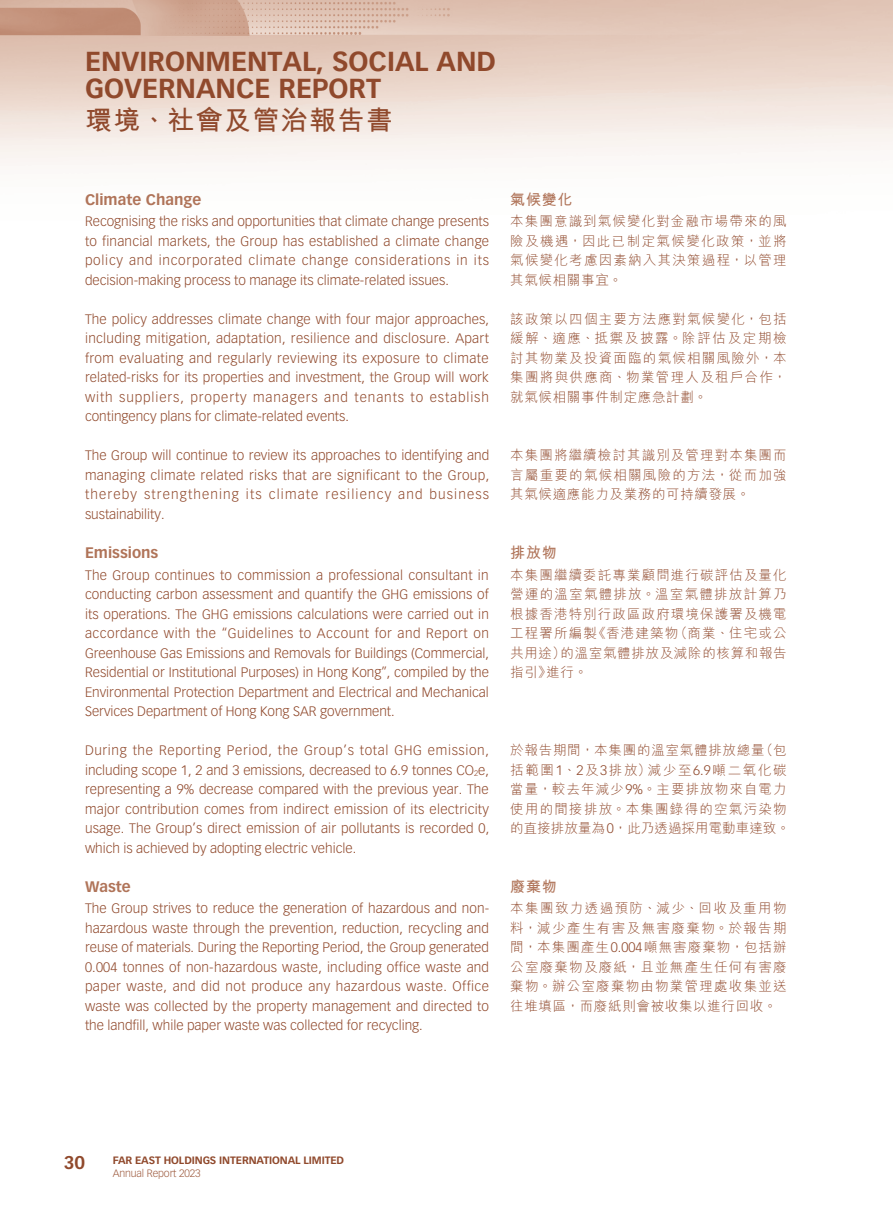
<style>
.page{position:relative;width:893px;height:1212px;background:#fff}
.page>*{position:absolute;margin:0;border:0;box-sizing:border-box;transform-origin:0 0}
.t1{font:700 27px/27px "Vectora LT Std";color:#90492c}
.t2{font:700 27px "M Hei HK";letter-spacing:.05em;color:#90492c}
.t3{font:700 18px "Vectora LT Std";color:#90492c}
._02_H2{font:700 15px "Vectora LT Std";color:#b07459}
._02_H2-2{font:700 15px "M Hei HK";letter-spacing:.05em;color:#b07459}
._00_txt{font:300 13.5px/19.5px "Vectora LT Std";color:#90492c;text-align:justify}
._00_txt-2{font:300 13.5px/19.5px "M Hei HK";letter-spacing:.085em;color:#90492c;text-align:justify}
.t4{font:700 10.5px "Vectora LT Std";letter-spacing:-.01em;color:#90492c}
.t5{font:300 10.5px "Vectora LT Std";letter-spacing:-.01em;color:#9e5c40}
.s1{font-family:"Vectora LT Std"}
</style>
<div class="page">
<img style="left:0;top:0;width:893px;height:166px">
<h1 class="t1" style="left:85px;top:48px;width:412px">ENVIRONMENTAL, SOCIAL AND<br>GOVERNANCE REPORT</h1>
<h1 class="t2" style="left:85px;top:100px;width:309px">環境、社會及管治報告書</h1>
<p class="_02_H2" style="left:85px;top:190px;width:118px">Climate Change</p>
<p class="_00_txt" style="left:85px;top:212px;width:406px">Recognising the risks and opportunities that climate change presents to financial markets, the Group has established a climate change policy and incorporated climate change considerations in its decision-making process to manage its climate-related issues.</p>
<p class="_00_txt" style="left:85px;top:309px;width:406px">The policy addresses climate change with four major approaches, including mitigation, adaptation, resilience and disclosure. Apart from evaluating and regularly reviewing its exposure to climate related-risks for its properties and investment, the Group will work with suppliers, property managers and tenants to establish contingency plans for climate-related events.</p>
<p class="_00_txt" style="left:85px;top:446px;width:406px">The Group will continue to review its approaches to identifying and managing climate related risks that are significant to the Group, thereby strengthening its climate resiliency and business sustainability.</p>
<p class="_02_H2" style="left:85px;top:543px;width:75px">Emissions</p>
<p class="_00_txt" style="left:85px;top:565px;width:405px">The Group continues to commission a professional consultant in conducting carbon assessment and quantify the GHG emissions of its operations. The GHG emissions calculations were carried out in accordance with the “Guidelines to Account for and Report on Greenhouse Gas Emissions and Removals for Buildings (Commercial, Residential or Institutional Purposes) in Hong Kong”, compiled by the Environmental Protection Department and Electrical and Mechanical Services Department of Hong Kong SAR government.</p>
<p class="_00_txt" style="left:85px;top:741px;width:406px">During the Reporting Period, the Group’s total GHG emission, including scope 1, 2 and 3 emissions, decreased to 6.9 tonnes CO<sub>2</sub>e, representing a 9% decrease compared with the previous year. The major contribution comes from indirect emission of its electricity usage. The Group’s direct emission of air pollutants is recorded 0, which is achieved by adopting electric vehicle.</p>
<p class="_02_H2" style="left:85px;top:877px;width:47px">Waste</p>
<p class="_00_txt" style="left:85px;top:899px;width:406px">The Group strives to reduce the generation of hazardous and non&shy;hazardous waste through the prevention, reduction, recycling and reuse of materials. During the Reporting Period, the Group generated 0.004 tonnes of non-hazardous waste, including office waste and paper waste, and did not produce any hazardous waste. Office waste was collected by the property management and directed to the landfill, while paper waste was collected for recycling.</p>
<p class="_02_H2-2" style="left:510px;top:188px;width:64px">氣候變化</p>
<p class="_00_txt-2" style="left:510px;top:211px;width:278px">本集團意識到氣候變化對金融市場帶來的風險及機遇，因此已制定氣候變化政策，並將氣候變化考慮因素納入其決策過程，以管理其氣候相關事宜。</p>
<p class="_00_txt-2" style="left:510px;top:309px;width:278px">該政策以四個主要方法應對氣候變化，包括緩解、適應、抵禦及披露。除評估及定期檢討其物業及投資面臨的氣候相關風險外，本集團將與供應商、物業管理人及租戶合作，就氣候相關事件制定應急計劃。</p>
<p class="_00_txt-2" style="left:510px;top:445px;width:278px">本集團將繼續檢討其識別及管理對本集團而言屬重要的氣候相關風險的方法，從而加強其氣候適應能力及業務的可持續發展。</p>
<p class="_02_H2-2" style="left:510px;top:541px;width:48px">排放物</p>
<p class="_00_txt-2" style="left:510px;top:565px;width:278px">本集團繼續委託專業顧問進行碳評估及量化營運的溫室氣體排放。溫室氣體排放計算乃根據香港特別行政區政府環境保護署及機電工程署所編製《香港建築物（商業、住宅或公共用途）的溫室氣體排放及減除的核算和報告指引》進行。</p>
<p class="_00_txt-2" style="left:510px;top:740px;width:281px;text-align:left">於報告期間，本集團的溫室氣體排放總量（包括範圍<span class="s1">1</span>、<span class="s1">2</span>及<span class="s1">3</span>排放）減少至<span class="s1">6.9</span>噸二氧化碳當量，較去年減少<span class="s1">9%</span>。主要排放物來自電力使用的間接排放。本集團錄得的空氣污染物的直接排放量為<span class="s1">0</span>，此乃透過採用電動車達致。</p>
<p class="_02_H2-2" style="left:510px;top:875px;width:48px">廢棄物</p>
<p class="_00_txt-2" style="left:510px;top:898px;width:278px">本集團致力透過預防、減少、回收及重用物料，減少產生有害及無害廢棄物。於報告期間，本集團產生<span class="s1">0.004</span>噸無害廢棄物，包括辦公室廢棄物及廢紙，且並無產生任何有害廢棄物。辦公室廢棄物由物業管理處收集並送往堆填區，而廢紙則會被收集以進行回收。</p>
<h2 class="t3" style="left:64px;top:1152px;width:23px">30</h2>
<p class="t4" style="left:113px;top:1153px;width:233px">FAR EAST HOLDINGS INTERNATIONAL LIMITED</p>
<p class="t5" style="left:113px;top:1167px;width:89px">Annual Report 2023</p>
</div>
